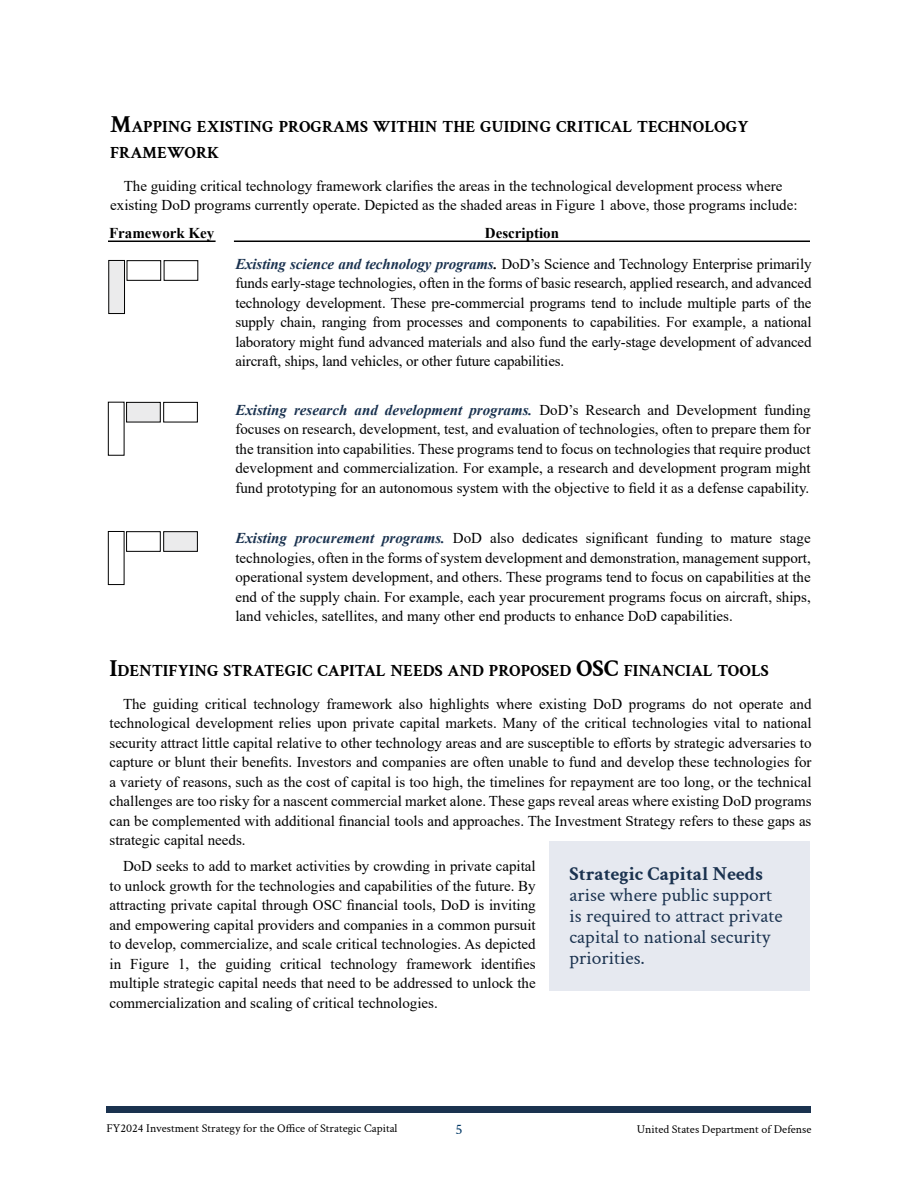
<style>
.page{position:relative;width:918px;height:1188px;background:#fff}
.page>*{position:absolute;margin:0;border:0;box-sizing:border-box;transform-origin:0 0}
.t1{font:19.5px/21px "Crimson Text";color:#1a324f}
.t2{font:700 19.5px "Crimson Text";color:#1a324f}
.t3{font:700 16.8px/25.5px "Crimson Text";color:#000}
.t4{font:15px/19.5px "Times New Roman";color:#000;text-align:justify}
.t5{font:700 15px "Times New Roman";color:#000}
.t6{font:15px "Crimson Text";color:#003865}
.t7{font:12px "Crimson Text";color:#000}
.s1{font-size:24px}
.s2{font-weight:700}
.s3{font-weight:700;font-style:italic;color:#1a324f}
.s4{font-weight:700;font-style:italic}
</style>
<div class="page">
<div style="left:106px;top:1106px;width:706px;height:6px;background:#1a324f"></div>
<div style="left:549px;top:841px;width:261px;height:150px;background:#e6e9f0"></div>
<hr style="left:234px;top:241px;width:576px;height:1px;background:#000">
<div style="left:109px;top:260px;width:16px;height:54px;background:#ebebec"></div>
<div style="left:109px;top:260px;width:16px;height:54px;border:1px solid #000"></div>
<div style="left:164px;top:260px;width:34px;height:21px;border:1px solid #000"></div>
<div style="left:127px;top:260px;width:34px;height:21px;border:1px solid #000"></div>
<div style="left:108px;top:402px;width:16px;height:53px;border:1px solid #000"></div>
<div style="left:163px;top:402px;width:35px;height:20px;border:1px solid #000"></div>
<div style="left:127px;top:402px;width:33px;height:20px;background:#ebebec"></div>
<div style="left:126px;top:402px;width:34px;height:20px;border:1px solid #000"></div>
<hr style="left:108px;top:241px;width:108px;height:1px;background:#000">
<div style="left:108px;top:531px;width:16px;height:54px;border:1px solid #000"></div>
<div style="left:164px;top:532px;width:33px;height:19px;background:#ebebec"></div>
<div style="left:163px;top:531px;width:35px;height:21px;border:1px solid #000"></div>
<div style="left:126px;top:531px;width:34px;height:21px;border:1px solid #000"></div>
<p class="t3" style="left:110px;top:113px;width:640px"><span class="s1">M</span>APPING EXISTING PROGRAMS WITHIN THE GUIDING CRITICAL TECHNOLOGY<br>FRAMEWORK</p>
<p class="t4" style="left:110px;top:175px;width:689px;text-align:center">The guiding critical technology framework clarifies the areas in the technological development process where existing DoD programs currently operate. Depicted as the shaded areas in Figure 1 above, those programs include:</p>
<p class="t5" style="left:109px;top:222px;width:107px">Framework Key</p>
<p class="t4" style="left:235px;top:217px;width:578px;line-height:30.9px;text-align:center"><span class="s2">Description<br></span><span class="s3">Existing science and technology programs</span><span class="s4">.</span> DoD’s Science and Technology Enterprise primarily</p>
<p class="t4" style="left:235px;top:273px;width:578px">funds early-stage technologies, often in the forms of basic research, applied research, and advanced technology development. These pre-commercial programs tend to include multiple parts of the supply chain, ranging from processes and components to capabilities. For example, a national laboratory might fund advanced materials and also fund the early-stage development of advanced aircraft, ships, land vehicles, or other future capabilities.</p>
<p class="t4" style="left:235px;top:399px;width:577px"><span class="s3">Existing research and development programs.</span> DoD’s Research and Development funding focuses on research, development, test, and evaluation of technologies, often to prepare them for the transition into capabilities. These programs tend to focus on technologies that require product development and commercialization. For example, a research and development program might fund prototyping for an autonomous system with the objective to field it as a defense capability.</p>
<p class="t4" style="left:235px;top:528px;width:577px"><span class="s3">Existing procurement programs.</span> DoD also dedicates significant funding to mature stage technologies, often in the forms of system development and demonstration, management support, operational system development, and others. These programs tend to focus on capabilities at the end of the supply chain. For example, each year procurement programs focus on aircraft, ships, land vehicles, satellites, and many other end products to enhance DoD capabilities.</p>
<p class="t3" style="left:110px;top:656px;width:482px"><span class="s1">I</span>DENTIFYING STRATEGIC CAPITAL NEEDS AND PROPOSED <span class="s1">OSC</span></p>
<p class="t3" style="left:624px;top:656px;width:146px">FINANCIAL TOOLS</p>
<p class="t4" style="left:110px;top:693px;width:704px;text-indent:14px">The guiding critical technology framework also highlights where existing DoD programs do not operate and technological development relies upon private capital markets. Many of the critical technologies vital to national security attract little capital relative to other technology areas and are susceptible to efforts by strategic adversaries to capture or blunt their benefits. Investors and companies are often unable to fund and develop these technologies for a variety of reasons, such as the cost of capital is too high, the timelines for repayment are too long, or the technical challenges are too risky for a nascent commercial market alone. These gaps reveal areas where existing DoD programs can be complemented with additional financial tools and approaches. The Investment Strategy refers to these gaps as strategic capital needs.</p>
<p class="t4" style="left:110px;top:856px;width:428px;text-indent:14px">DoD seeks to add to market activities by crowding in private capital to unlock growth for the technologies and capabilities of the future. By attracting private capital through OSC financial tools, DoD is inviting and empowering capital providers and companies in a common pursuit to develop, commercialize, and scale critical technologies. As depicted in Figure 1, the guiding critical technology framework identifies multiple strategic capital needs that need to be addressed to unlock the commercialization and scaling of critical technologies.</p>
<h1 class="t2" style="left:570px;top:859px;width:195px">Strategic Capital Needs</h1>
<h1 class="t1" style="left:570px;top:884px;width:215px">arise where public support is required to attract private capital to national security priorities.</h1>
<p class="t7" style="left:106px;top:1120px;width:293px">FY2024 Investment Strategy for the Office of Strategic Capital</p>
<p class="t6" style="left:455px;top:1118px;width:9px">5</p>
<p class="t7" style="left:637px;top:1120px;width:176px">United States Department of Defense</p>
</div>
